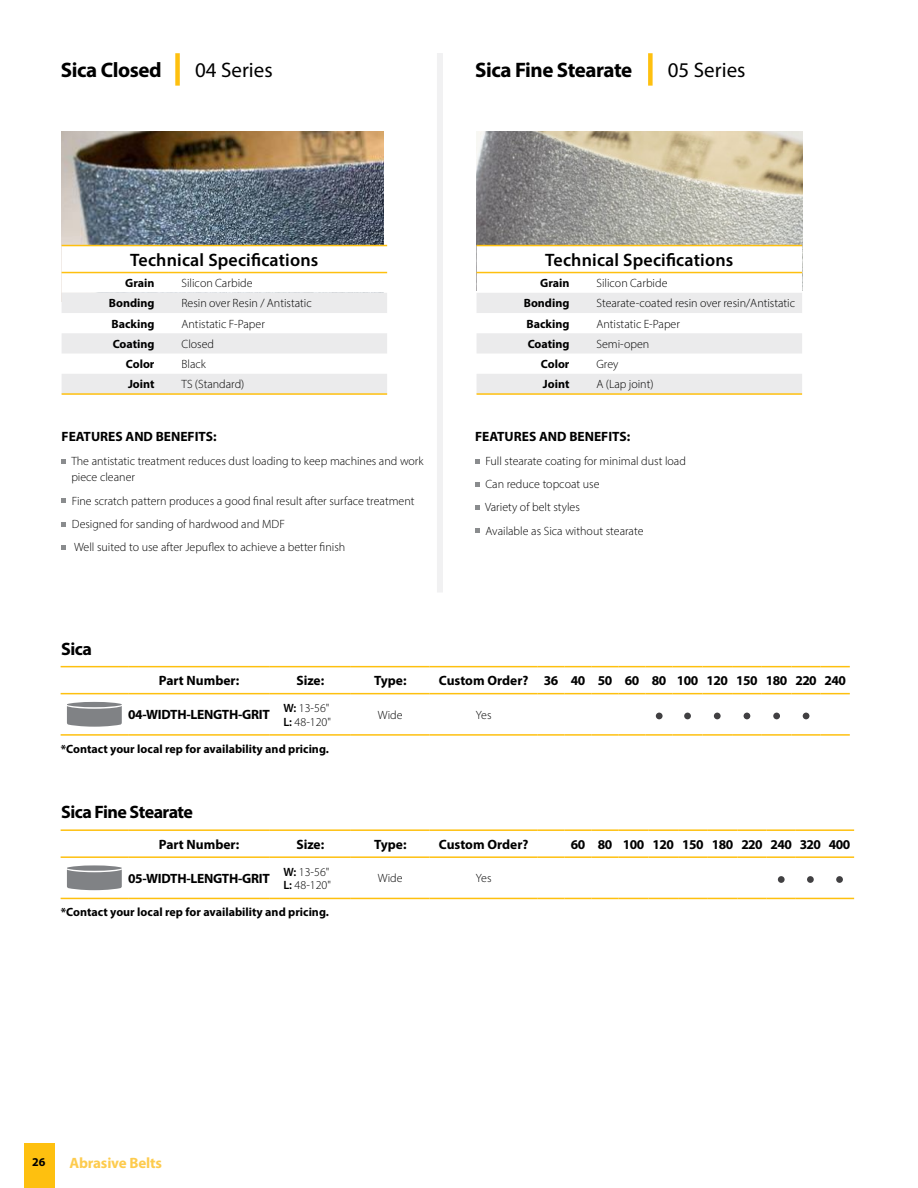
<style>
.page{position:relative;width:918px;height:1188px;background:#fff}
.page>*{position:absolute;margin:0;border:0;box-sizing:border-box;transform-origin:0 0}
.t1{font:700 21px "Myriad Pro";letter-spacing:-.02em;color:#000}
.t2{font:21px "Myriad Pro";color:#000}
.t3{font:600 18px "Myriad Pro";letter-spacing:.01em;color:#000}
.t4{font:700 18px "Myriad Pro";letter-spacing:-.03em;color:#000}
.t5{font:700 15px "Myriad Pro";letter-spacing:-.01em;color:#fdba12}
.t6{font:700 13.5px "Myriad Pro";letter-spacing:-.01em;color:#000}
.t7{font:700 13.5px "Myriad Pro";letter-spacing:-.04em;color:#000}
.t8{font:300 12px/23.2px "Myriad Pro";color:#000}
.t9{font:700 12px "Myriad Pro";color:#000}
.s1{font-weight:600}
</style>
<div class="page">
<div style="left:24px;top:1144px;width:30px;height:44px;background:#fec00f"></div>
<img style="left:477px;top:131px;width:325px;height:114px">
<svg style="left:477px;top:246px;width:325px;height:147px"></svg>
<hr style="left:477px;top:245px;width:106px;height:1px;background:#fec00f">
<hr style="left:583px;top:245px;width:219px;height:1px;background:#fec00f">
<hr style="left:477px;top:272px;width:106px;height:1px;background:#fec00f">
<hr style="left:583px;top:272px;width:219px;height:1px;background:#fec00f">
<hr style="left:477px;top:393px;width:106px;height:2px;background:#fec00f">
<hr style="left:583px;top:393px;width:219px;height:2px;background:#fec00f">
<svg style="left:62px;top:459px;width:4px;height:4px"></svg>
<svg style="left:62px;top:499px;width:4px;height:4px"></svg>
<svg style="left:62px;top:522px;width:4px;height:4px"></svg>
<svg style="left:62px;top:545px;width:4px;height:5px"></svg>
<svg style="left:475px;top:459px;width:4px;height:4px"></svg>
<svg style="left:475px;top:482px;width:4px;height:5px"></svg>
<svg style="left:475px;top:506px;width:4px;height:4px"></svg>
<svg style="left:475px;top:529px;width:4px;height:4px"></svg>
<img style="left:62px;top:132px;width:321px;height:113px">
<hr style="left:61px;top:734px;width:67px;height:2px;background:#fec00f">
<hr style="left:128px;top:734px;width:142px;height:2px;background:#fec00f">
<hr style="left:270px;top:734px;width:81px;height:2px;background:#fec00f">
<hr style="left:351px;top:734px;width:79px;height:2px;background:#fec00f">
<hr style="left:430px;top:734px;width:108px;height:2px;background:#fec00f">
<hr style="left:538px;top:734px;width:27px;height:2px;background:#fec00f">
<hr style="left:565px;top:734px;width:27px;height:2px;background:#fec00f">
<hr style="left:592px;top:734px;width:27px;height:2px;background:#fec00f">
<hr style="left:619px;top:734px;width:27px;height:2px;background:#fec00f">
<hr style="left:646px;top:734px;width:27px;height:2px;background:#fec00f">
<hr style="left:673px;top:734px;width:29px;height:2px;background:#fec00f">
<hr style="left:702px;top:734px;width:30px;height:2px;background:#fec00f">
<hr style="left:732px;top:734px;width:30px;height:2px;background:#fec00f">
<hr style="left:762px;top:734px;width:30px;height:2px;background:#fec00f">
<hr style="left:792px;top:734px;width:29px;height:2px;background:#fec00f">
<hr style="left:821px;top:734px;width:29px;height:2px;background:#fec00f">
<svg style="left:61px;top:666px;width:789px;height:69px"></svg>
<hr style="left:61px;top:829px;width:67px;height:2px;background:#fec00f">
<hr style="left:128px;top:829px;width:142px;height:2px;background:#fec00f">
<hr style="left:270px;top:829px;width:81px;height:2px;background:#fec00f">
<hr style="left:351px;top:829px;width:79px;height:2px;background:#fec00f">
<hr style="left:430px;top:829px;width:108px;height:2px;background:#fec00f">
<hr style="left:538px;top:829px;width:27px;height:2px;background:#fec00f">
<hr style="left:565px;top:829px;width:27px;height:2px;background:#fec00f">
<hr style="left:592px;top:829px;width:27px;height:2px;background:#fec00f">
<hr style="left:619px;top:829px;width:29px;height:2px;background:#fec00f">
<hr style="left:648px;top:829px;width:30px;height:2px;background:#fec00f">
<hr style="left:678px;top:829px;width:30px;height:2px;background:#fec00f">
<hr style="left:708px;top:829px;width:30px;height:2px;background:#fec00f">
<hr style="left:738px;top:829px;width:29px;height:2px;background:#fec00f">
<hr style="left:767px;top:829px;width:29px;height:2px;background:#fec00f">
<hr style="left:796px;top:829px;width:29px;height:2px;background:#fec00f">
<hr style="left:825px;top:829px;width:29px;height:2px;background:#fec00f">
<svg style="left:61px;top:830px;width:793px;height:69px"></svg>
<div style="left:778px;top:876px;width:7px;height:7px;background:#414042;border-radius:50%"></div>
<div style="left:807px;top:876px;width:7px;height:7px;background:#414042;border-radius:50%"></div>
<div style="left:836px;top:876px;width:7px;height:7px;background:#414042;border-radius:50%"></div>
<svg style="left:62px;top:246px;width:325px;height:147px"></svg>
<hr style="left:62px;top:245px;width:106px;height:1px;background:#fec00f">
<hr style="left:168px;top:245px;width:219px;height:1px;background:#fec00f">
<hr style="left:62px;top:272px;width:106px;height:1px;background:#fec00f">
<hr style="left:168px;top:272px;width:219px;height:1px;background:#fec00f">
<hr style="left:62px;top:393px;width:106px;height:2px;background:#fec00f">
<hr style="left:168px;top:393px;width:219px;height:2px;background:#fec00f">
<div style="left:437px;top:53px;width:6px;height:539px;background:#f1f1f2"></div>
<div style="left:175px;top:53px;width:5px;height:33px;background:#fec00f"></div>
<div style="left:648px;top:53px;width:5px;height:33px;background:#fec00f"></div>
<h1 class="t1" style="left:61px;top:56px;width:102px">Sica Closed</h1>
<h1 class="t2" style="left:195px;top:57px;width:79px">04 Series</h1>
<h1 class="t1" style="left:475px;top:56px;width:159px">Sica Fine Stearate</h1>
<h1 class="t2" style="left:668px;top:57px;width:79px">05 Series</h1>
<h2 class="t3" style="left:130px;top:248px;width:190px">Technical Specifications</h2>
<p class="t9" style="left:125px;top:275px;width:31px">Grain</p>
<p class="t8" style="left:182px;top:271px;width:73px">Silicon Carbide</p>
<p class="t9" style="left:109px;top:296px;width:47px">Bonding</p>
<p class="t8" style="left:182px;top:292px;width:132px">Resin over Resin / Antistatic</p>
<p class="t9" style="left:112px;top:316px;width:44px">Backing</p>
<p class="t8" style="left:182px;top:312px;width:85px">Antistatic F-Paper</p>
<p class="t9" style="left:113px;top:336px;width:43px">Coating</p>
<p class="t8" style="left:182px;top:332px;width:34px">Closed</p>
<p class="t9" style="left:126px;top:356px;width:30px">Color</p>
<p class="t8" style="left:182px;top:352px;width:26px">Black</p>
<p class="t9" style="left:128px;top:377px;width:28px">Joint</p>
<p class="t8" style="left:182px;top:373px;width:64px">TS (Standard)</p>
<h2 class="t3" style="left:545px;top:248px;width:190px">Technical Specifications</h2>
<p class="t9" style="left:540px;top:275px;width:31px">Grain</p>
<p class="t8" style="left:596px;top:271px;width:73px">Silicon Carbide</p>
<p class="t9" style="left:524px;top:296px;width:47px">Bonding</p>
<p class="t8" style="left:596px;top:292px;width:200px">Stearate-coated resin over resin/Antistatic</p>
<p class="t9" style="left:526px;top:316px;width:44px">Backing</p>
<p class="t8" style="left:596px;top:312px;width:85px">Antistatic E-Paper</p>
<p class="t9" style="left:528px;top:336px;width:43px">Coating</p>
<p class="t8" style="left:596px;top:332px;width:54px">Semi-open</p>
<p class="t9" style="left:541px;top:356px;width:30px">Color</p>
<p class="t8" style="left:596px;top:352px;width:24px">Grey</p>
<p class="t9" style="left:543px;top:377px;width:28px">Joint</p>
<p class="t8" style="left:596px;top:373px;width:59px">A (Lap joint)</p>
<p class="t6" style="left:62px;top:427px;width:157px">FEATURES AND BENEFITS:</p>
<p class="t6" style="left:475px;top:427px;width:157px">FEATURES AND BENEFITS:</p>
<p class="t8" style="left:71px;top:452px;width:354px;line-height:16.5px">The antistatic treatment reduces dust loading to keep machines and work piece cleaner</p>
<p class="t8" style="left:72px;top:489px;width:344px">Fine scratch pattern produces a good final result after surface treatment<br>Designed for sanding of hardwood and MDF<br>Well suited to use after Jepuflex to achieve a better finish</p>
<h2 class="t4" style="left:61px;top:637px;width:32px">Sica</h2>
<p class="t8" style="left:485px;top:449px;width:202px">Full stearate coating for minimal dust load<br>Can reduce topcoat use<br>Variety of belt styles<br>Available as Sica without stearate</p>
<p class="t6" style="left:159px;top:672px;width:82px">Part Number:</p>
<p class="t6" style="left:296px;top:672px;width:29px">Size:</p>
<p class="t6" style="left:374px;top:672px;width:34px">Type:</p>
<p class="t7" style="left:439px;top:672px;width:409px">Custom Order? 36 40 50 60 80 100 120 150 180 220 240</p>
<p class="t6" style="left:128px;top:706px;width:143px">04-WIDTH-LENGTH-GRIT</p>
<p class="t8" style="left:283px;top:701px;width:49px;line-height:13.5px"><span class="s1">W:</span> 13-56"<br><span class="s1">L:</span> 48-120"</p>
<p class="t8" style="left:378px;top:703px;width:26px">Wide</p>
<p class="t8" style="left:476px;top:703px;width:17px">Yes</p>
<p class="t9" style="left:61px;top:741px;width:270px">*Contact your local rep for availability and pricing.</p>
<h2 class="t4" style="left:61px;top:800px;width:133px">Sica Fine Stearate</h2>
<p class="t6" style="left:159px;top:835px;width:82px">Part Number:</p>
<p class="t6" style="left:296px;top:835px;width:29px">Size:</p>
<p class="t6" style="left:374px;top:835px;width:34px">Type:</p>
<p class="t6" style="left:439px;top:835px;width:91px">Custom Order?</p>
<p class="t7" style="left:571px;top:835px;width:281px">60 80 100 120 150 180 220 240 320 400</p>
<p class="t6" style="left:128px;top:870px;width:143px">05-WIDTH-LENGTH-GRIT</p>
<p class="t8" style="left:283px;top:865px;width:49px;line-height:13.5px"><span class="s1">W:</span> 13-56"<br><span class="s1">L:</span> 48-120"</p>
<p class="t8" style="left:378px;top:867px;width:26px">Wide</p>
<p class="t8" style="left:476px;top:867px;width:17px">Yes</p>
<p class="t9" style="left:61px;top:904px;width:270px">*Contact your local rep for availability and pricing.</p>
<p class="t9" style="left:32px;top:1154px;width:15px">26</p>
<p class="t5" style="left:69px;top:1153px;width:94px">Abrasive Belts</p>
</div>
